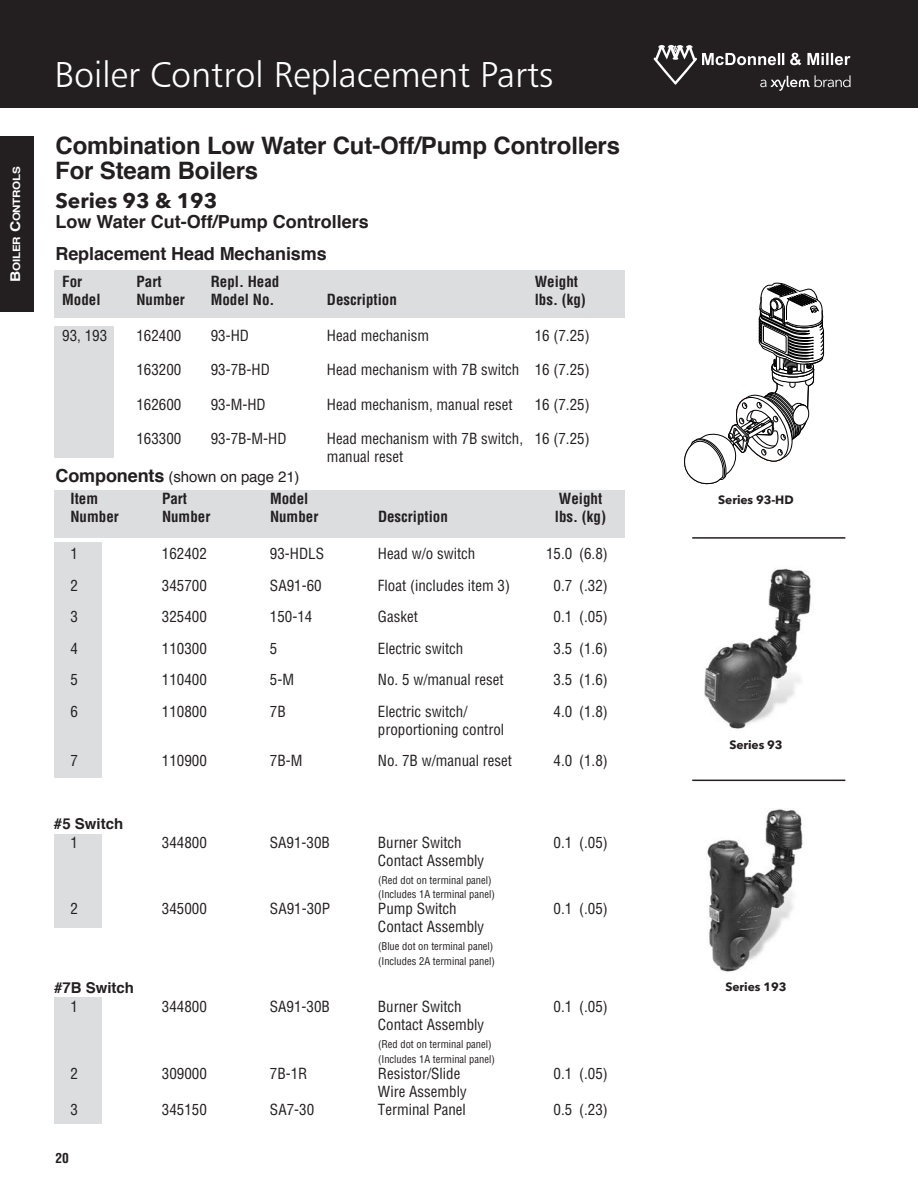
<style>
.page{position:relative;width:918px;height:1188px;background:#fff}
.page>*{position:absolute;margin:0;border:0;box-sizing:border-box;transform-origin:0 0}
.t1{font:36px "Humanist 777 BT Light B";color:#fff}
.t2{font:700 24px/25.5px "Helvetica";letter-spacing:-.005em;color:#231f20}
.t3{font:700 21px "Avenir Next LT Pro";color:#231f20}
.t4{font:700 18px "Helvetica";letter-spacing:-.005em;color:#231f20}
.t5{font:condensed 15px/17.2px "Helvetica";color:#231f20}
.t6{font:700 condensed 15px "Helvetica";color:#231f20}
.t7{font:15px/22.6px "Helvetica";letter-spacing:-.005em;color:#231f20}
.t8{font:700 15px "Helvetica";color:#231f20}
.t9{font:700 condensed 13.5px "Helvetica";color:#231f20}
.t10{font:700 12px "Avenir Next LT Pro";letter-spacing:-.005em;color:#231f20}
.t11{font:condensed 10.5px/14.7px "Helvetica";color:#231f20}
.t12{font:700 10.2px "Helvetica";letter-spacing:-.02em;color:#fff;scale:1.15 1}
.s1{font-size:13.5px}
.s2{font-weight:700;font-size:18px}
.s3{font-weight:700;font-stretch:condensed}
</style>
<div class="page">
<div style="left:0;top:0;width:918px;height:108px;background:#231f20"></div>
<div style="left:0;top:136px;width:34px;height:176px;background:#231f20"></div>
<svg style="left:654px;top:45px;width:196px;height:46px"></svg>
<div style="left:54px;top:998px;width:47px;height:126px;background:#dcdddf"></div>
<div style="left:54px;top:542px;width:47px;height:236px;background:#dcdddf"></div>
<div style="left:54px;top:834px;width:47px;height:94px;background:#dcdddf"></div>
<img style="left:704px;top:568px;width:107px;height:161px">
<svg style="left:684px;top:282px;width:140px;height:203px"></svg>
<div style="left:54px;top:491px;width:570px;height:47px;background:#dcdddf"></div>
<img style="left:707px;top:808px;width:96px;height:164px">
<div style="left:54px;top:270px;width:570px;height:47px;background:#dcdddf"></div>
<div style="left:54px;top:327px;width:60px;height:131px;background:#dcdddf"></div>
<hr style="left:692px;top:537px;width:153px;height:2px;background:#231f20">
<hr style="left:692px;top:780px;width:153px;height:1px;background:#231f20">
<p class="t12" style="left:12px;top:282px;width:102px;rotate:-90deg"><span class="s1">B</span>OILER <span class="s1">C</span>ONTROLS</p>
<h1 class="t1" style="left:55px;top:60px;width:500px">Boiler Control Replacement Parts</h1>
<h2 class="t2" style="left:55px;top:135px;width:566px">Combination Low Water Cut-Off/Pump Controllers<br>For Steam Boilers</h2>
<h3 class="t3" style="left:56px;top:194px;width:163px">Series 93 &amp; 193</h3>
<p class="t4" style="left:56px;top:214px;width:315px">Low Water Cut-Off/Pump Controllers</p>
<p class="t4" style="left:56px;top:246px;width:273px">Replacement Head Mechanisms</p>
<p class="t6" style="left:62px;top:273px;width:21px">For</p>
<p class="t6" style="left:136px;top:273px;width:27px">Part</p>
<p class="t6" style="left:211px;top:273px;width:70px">Repl. Head</p>
<p class="t6" style="left:535px;top:273px;width:45px">Weight</p>
<p class="t6" style="left:62px;top:291px;width:40px">Model</p>
<p class="t6" style="left:136px;top:291px;width:50px">Number</p>
<p class="t6" style="left:211px;top:291px;width:65px">Model No.</p>
<p class="t6" style="left:327px;top:291px;width:71px">Description</p>
<p class="t6" style="left:535px;top:291px;width:53px">lbs. (kg)</p>
<p class="t5" style="left:62px;top:327px;width:46px">93, 193</p>
<p class="t5" style="left:136px;top:327px;width:46px">162400</p>
<p class="t5" style="left:211px;top:327px;width:40px">93-HD</p>
<p class="t5" style="left:327px;top:327px;width:104px">Head mechanism</p>
<p class="t5" style="left:535px;top:327px;width:56px">16 (7.25)</p>
<p class="t5" style="left:136px;top:362px;width:46px">163200</p>
<p class="t5" style="left:211px;top:362px;width:61px">93-7B-HD</p>
<p class="t5" style="left:327px;top:362px;width:264px">Head mechanism with 7B switch 16 (7.25)</p>
<p class="t5" style="left:136px;top:396px;width:46px">162600</p>
<p class="t5" style="left:211px;top:396px;width:56px">93-M-HD</p>
<p class="t5" style="left:327px;top:396px;width:187px">Head mechanism, manual reset</p>
<p class="t5" style="left:535px;top:396px;width:56px">16 (7.25)</p>
<p class="t5" style="left:136px;top:431px;width:46px">163300</p>
<p class="t5" style="left:211px;top:431px;width:77px">93-7B-M-HD</p>
<p class="t5" style="left:327px;top:431px;width:264px">Head mechanism with 7B switch, 16 (7.25) manual reset</p>
<p class="t7" style="left:70px;top:466px;width:231px;text-indent:-15px"><span class="s2">Components</span> (shown on page 21)<br><span class="s3">Item</span></p>
<p class="t6" style="left:162px;top:490px;width:27px">Part</p>
<p class="t6" style="left:270px;top:490px;width:40px">Model</p>
<p class="t6" style="left:559px;top:490px;width:45px">Weight</p>
<p class="t6" style="left:70px;top:508px;width:50px">Number</p>
<p class="t6" style="left:162px;top:508px;width:50px">Number</p>
<p class="t6" style="left:270px;top:508px;width:50px">Number</p>
<p class="t6" style="left:378px;top:508px;width:71px">Description</p>
<p class="t6" style="left:555px;top:508px;width:53px">lbs. (kg)</p>
<p class="t5" style="left:71px;top:546px;width:9px">1</p>
<p class="t5" style="left:162px;top:546px;width:46px">162402</p>
<p class="t5" style="left:270px;top:546px;width:56px">93-HDLS</p>
<p class="t5" style="left:378px;top:546px;width:99px">Head w/o switch</p>
<p class="t5" style="left:546px;top:546px;width:63px">15.0 (6.8)</p>
<p class="t5" style="left:71px;top:577px;width:9px">2</p>
<p class="t5" style="left:162px;top:577px;width:46px">345700</p>
<p class="t5" style="left:270px;top:577px;width:53px">SA91-60</p>
<p class="t5" style="left:378px;top:577px;width:134px">Float (includes item 3)</p>
<p class="t5" style="left:554px;top:577px;width:56px">0.7 (.32)</p>
<p class="t5" style="left:71px;top:609px;width:9px">3</p>
<p class="t5" style="left:162px;top:609px;width:46px">325400</p>
<p class="t5" style="left:270px;top:609px;width:44px">150-14</p>
<p class="t5" style="left:378px;top:609px;width:41px">Gasket</p>
<p class="t5" style="left:554px;top:609px;width:56px">0.1 (.05)</p>
<p class="t5" style="left:71px;top:640px;width:9px">4</p>
<p class="t5" style="left:162px;top:640px;width:46px">110300</p>
<p class="t5" style="left:270px;top:640px;width:9px">5</p>
<p class="t5" style="left:378px;top:640px;width:87px">Electric switch</p>
<p class="t5" style="left:554px;top:640px;width:56px">3.5 (1.6)</p>
<p class="t5" style="left:71px;top:672px;width:9px">5</p>
<p class="t5" style="left:162px;top:672px;width:46px">110400</p>
<p class="t5" style="left:270px;top:672px;width:26px">5-M</p>
<p class="t5" style="left:378px;top:672px;width:127px">No. 5 w/manual reset</p>
<p class="t5" style="left:554px;top:672px;width:56px">3.5 (1.6)</p>
<p class="t5" style="left:71px;top:703px;width:9px">6</p>
<p class="t5" style="left:162px;top:703px;width:46px">110800</p>
<p class="t5" style="left:270px;top:703px;width:17px">7B</p>
<p class="t5" style="left:378px;top:703px;width:91px">Electric switch/</p>
<p class="t5" style="left:554px;top:703px;width:56px">4.0 (1.8)</p>
<p class="t5" style="left:378px;top:721px;width:128px">proportioning control</p>
<p class="t5" style="left:71px;top:753px;width:9px">7</p>
<p class="t5" style="left:162px;top:753px;width:46px">110900</p>
<p class="t5" style="left:270px;top:753px;width:34px">7B-M</p>
<p class="t5" style="left:378px;top:753px;width:136px">No. 7B w/manual reset</p>
<p class="t5" style="left:554px;top:753px;width:56px">4.0 (1.8)</p>
<p class="t8" style="left:54px;top:818px;width:71px">#5 Switch</p>
<p class="t5" style="left:71px;top:834px;width:9px">1</p>
<p class="t5" style="left:162px;top:834px;width:46px">344800</p>
<p class="t5" style="left:270px;top:834px;width:62px">SA91-30B</p>
<p class="t5" style="left:378px;top:834px;width:85px">Burner Switch</p>
<p class="t5" style="left:554px;top:834px;width:56px">0.1 (.05)</p>
<p class="t5" style="left:378px;top:852px;width:108px">Contact Assembly</p>
<p class="t11" style="left:378px;top:873px;width:118px">(Red dot on terminal panel) (Includes 1A terminal panel)</p>
<p class="t5" style="left:71px;top:900px;width:9px">2</p>
<p class="t5" style="left:162px;top:900px;width:46px">345000</p>
<p class="t5" style="left:270px;top:900px;width:62px">SA91-30P</p>
<p class="t5" style="left:378px;top:900px;width:80px">Pump Switch</p>
<p class="t5" style="left:554px;top:900px;width:56px">0.1 (.05)</p>
<p class="t5" style="left:378px;top:918px;width:108px">Contact Assembly</p>
<p class="t11" style="left:378px;top:939px;width:118px">(Blue dot on terminal panel) (Includes 2A terminal panel)</p>
<p class="t8" style="left:54px;top:982px;width:82px">#7B Switch</p>
<p class="t5" style="left:71px;top:998px;width:9px">1</p>
<p class="t5" style="left:162px;top:998px;width:46px">344800</p>
<p class="t5" style="left:270px;top:998px;width:62px">SA91-30B</p>
<p class="t5" style="left:378px;top:998px;width:85px">Burner Switch</p>
<p class="t5" style="left:554px;top:998px;width:56px">0.1 (.05)</p>
<p class="t5" style="left:378px;top:1016px;width:108px">Contact Assembly</p>
<p class="t11" style="left:378px;top:1037px;width:118px">(Red dot on terminal panel) (Includes 1A terminal panel)</p>
<p class="t5" style="left:71px;top:1065px;width:9px">2</p>
<p class="t5" style="left:162px;top:1065px;width:46px">309000</p>
<p class="t5" style="left:270px;top:1065px;width:39px">7B-1R</p>
<p class="t5" style="left:378px;top:1065px;width:84px">Resistor/Slide</p>
<p class="t5" style="left:554px;top:1065px;width:56px">0.1 (.05)</p>
<p class="t5" style="left:378px;top:1083px;width:90px">Wire Assembly</p>
<p class="t5" style="left:71px;top:1101px;width:9px">3</p>
<p class="t5" style="left:162px;top:1101px;width:46px">345150</p>
<p class="t5" style="left:270px;top:1101px;width:46px">SA7-30</p>
<p class="t5" style="left:378px;top:1101px;width:89px">Terminal Panel</p>
<p class="t5" style="left:554px;top:1101px;width:56px">0.5 (.23)</p>
<p class="t9" style="left:56px;top:1150px;width:15px">20</p>
<p class="t10" style="left:718px;top:495px;width:77px">Series 93-HD</p>
<p class="t10" style="left:729px;top:741px;width:55px">Series 93</p>
<p class="t10" style="left:726px;top:982px;width:62px">Series 193</p>
</div>
